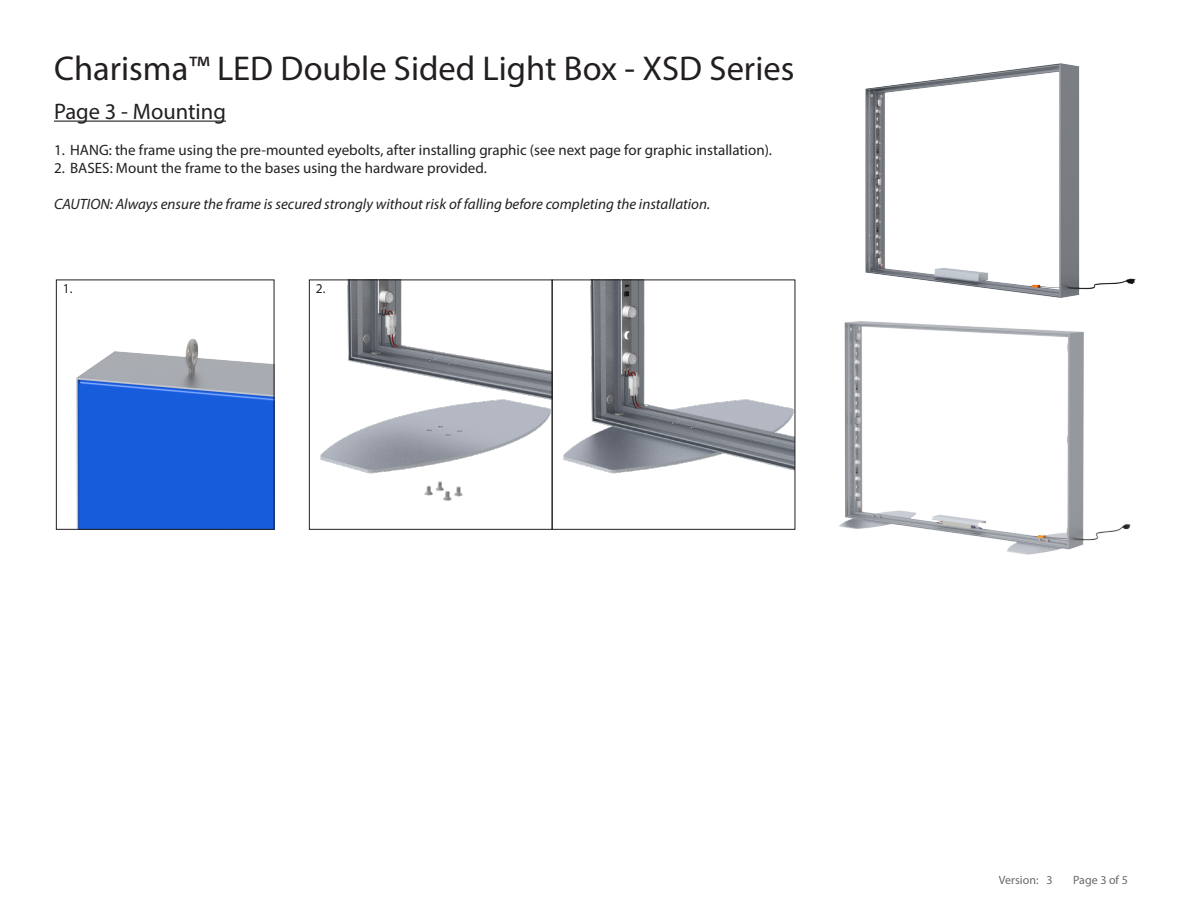
<style>
.page{position:relative;width:1188px;height:918px;background:#fff}
.page>*{position:absolute;margin:0;border:0;box-sizing:border-box;transform-origin:0 0}
.t1{font:34.5px "Myriad Pro";color:#231f20}
.Bullet___Number_Alig{font:22.5px "Myriad Pro";color:#231f20}
.t2{font:15px "Myriad Pro";color:#231f20}
.Bullet___Number_Alig-2{font:italic 15px "Myriad Pro";color:#231f20}
.Step_Number{font:13.5px "Myriad Pro";color:#231f20}
.t3{font:12px "Myriad Pro";color:#69696c}
</style>
<div class="page">
<hr style="left:54px;top:121px;width:172px;height:1px;background:#231f20">
<img style="left:865px;top:63px;width:271px;height:235px">
<img style="left:76px;top:338px;width:196px;height:190px">
<div style="left:56px;top:280px;width:218px;height:250px;border:1px solid #231f20"></div>
<img style="left:320px;top:282px;width:473px;height:219px">
<div style="left:309px;top:280px;width:243px;height:250px;border:1px solid #231f20"></div>
<div style="left:552px;top:280px;width:243px;height:250px;border:1px solid #231f20"></div>
<img style="left:839px;top:321px;width:292px;height:234px">
<p class="t1" style="left:54px;top:47px;width:742px">Charisma™ LED Double Sided Light Box - XSD Series</p>
<p class="Bullet___Number_Alig" style="left:54px;top:97px;width:173px">Page 3 - Mounting</p>
<p class="t2" style="left:54px;top:141px;width:720px">1. HANG: the frame using the pre-mounted eyebolts, after installing graphic (see next page for graphic installation).</p>
<p class="t2" style="left:54px;top:159px;width:434px">2. BASES: Mount the frame to the bases using the hardware provided.</p>
<p class="Bullet___Number_Alig-2" style="left:54px;top:195px;width:658px">CAUTION: Always ensure the frame is secured strongly without risk of falling before completing the installation.</p>
<p class="Step_Number" style="left:63px;top:280px;width:11px">1.</p>
<p class="Step_Number" style="left:316px;top:280px;width:11px">2.</p>
<p class="t3" style="left:999px;top:873px;width:41px">Version:</p>
<p class="t3" style="left:1047px;top:873px;width:8px">3</p>
<p class="t3" style="left:1073px;top:873px;width:56px">Page 3 of 5</p>
</div>
